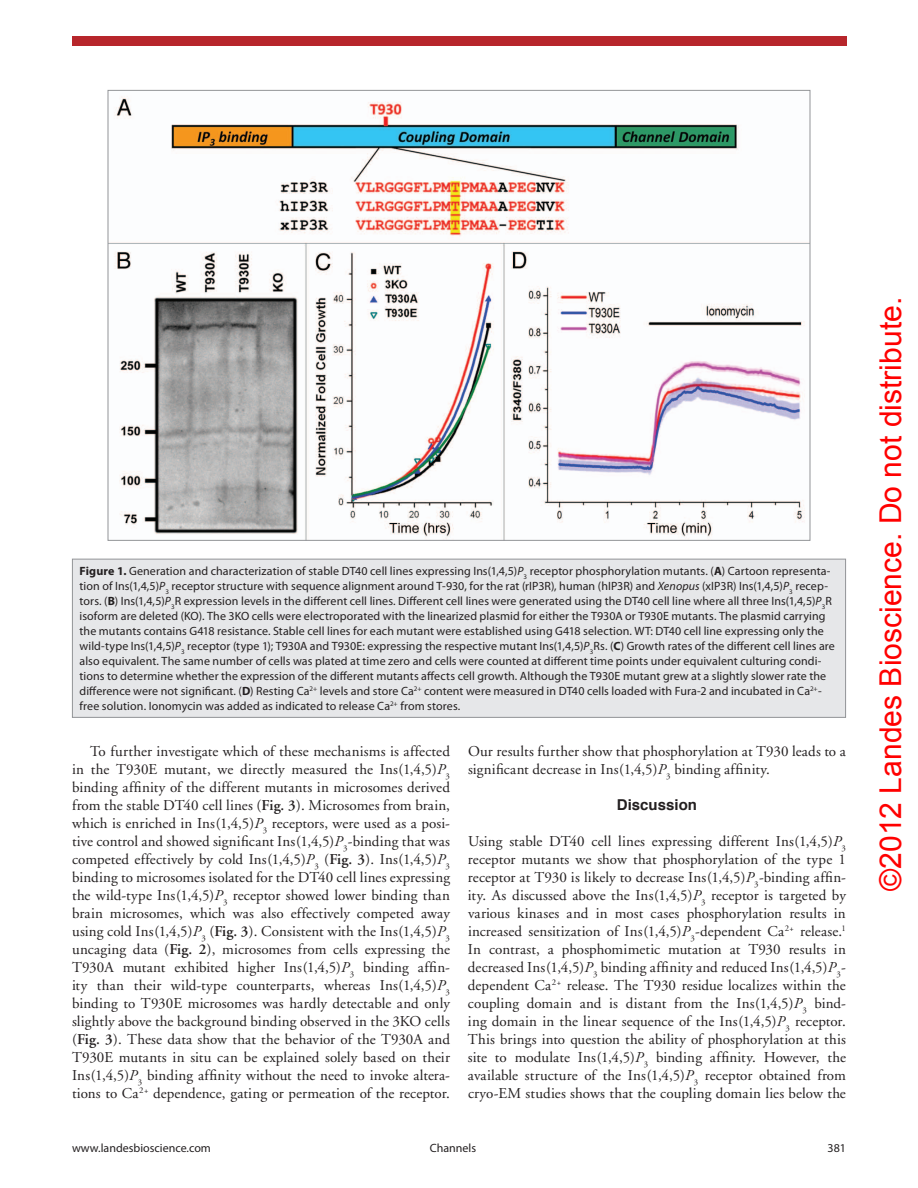
<style>
.page{position:relative;width:918px;height:1188px;background:#fff}
.page>*{position:absolute;margin:0;border:0;box-sizing:border-box;transform-origin:0 0}
.t1{font:30.15px "Arial";color:#f00}
.Body_text{font:15px/18px "Adobe Garamond";letter-spacing:.005em;color:#231f20}
.Body_text_First_Line{font:15px/18px "Adobe Garamond";letter-spacing:.01em;color:#231f20;text-align:justify}
.Heading{font:700 15px "Helvetica";color:#231f20}
.Figure_Legend{font:12px/15px "Myriad Pro";letter-spacing:.005em;color:#231f20}
.s1{font-weight:700}
.s2{font-style:italic}
.s3{font-weight:600}
</style>
<div class="page">
<div style="left:72px;top:36px;width:774px;height:10px;background:#b7262b"></div>
<img style="left:110px;top:96px;width:698px;height:443px">
<div style="left:72px;top:559px;width:774px;height:158px;background:#e6e7e9"></div>
<div style="left:72px;top:559px;width:774px;height:159px;border:1px solid #939598"></div>
<p class="Figure_Legend" style="left:80px;top:564px;width:757px"><span class="s1">Figure 1.</span> Generation and characterization of stable DT40 cell lines expressing Ins(1,4,5)<span class="s2">P</span><sub>3</sub> receptor phosphorylation mutants. (<span class="s1">A</span>) Cartoon representa&shy;tion of Ins(1,4,5)<span class="s2">P</span><sub>3</sub> receptor structure with sequence alignment around T-930, for the rat (rIP3R), human (hIP3R) and <span class="s2">Xenopus</span> (xIP3R) Ins(1,4,5)<span class="s2">P</span><sub>3</sub> recep&shy;tors. (<span class="s1">B</span>) Ins(1,4,5)<span class="s2">P</span><sub>3</sub>R expression levels in the different cell lines. Different cell lines were generated using the DT40 cell line where all three Ins(1,4,5)<span class="s2">P</span><sub>3</sub>R isoform are deleted (KO). The 3KO cells were electroporated with the linearized plasmid for either the T930A or T930E mutants. The plasmid carrying the mutants contains G418 resistance. Stable cell lines for each mutant were established using G418 selection. WT: DT40 cell line expressing only the wild-type Ins(1,4,5)<span class="s2">P</span><sub>3</sub> receptor (type 1); T930A and T930E: expressing the respective mutant Ins(1,4,5)<span class="s2">P</span><sub>3</sub>Rs. (<span class="s1">C</span>) Growth rates of the different cell lines are also equivalent. The same number of cells was plated at time zero and cells were counted at different time points under equivalent culturing condi&shy;tions to determine whether the expression of the different mutants affects cell growth. Although the T930E mutant grew at a slightly slower rate the difference were not significant. (<span class="s1">D</span>) Resting Ca<sup>2+</sup> levels and store Ca<sup>2+</sup> content were measured in DT40 cells loaded with Fura-2 and incubated in Ca<sup>2+</sup>- free solution. Ionomycin was added as indicated to release Ca<sup>2+</sup> from stores.</p>
<p class="Body_text" style="left:72px;top:743px;width:380px;text-align:justify;text-indent:18px">To further investigate which of these mechanisms is affected in the T930E mutant, we directly measured the Ins(1,4,5)<span class="s2">P</span><sub>3 </sub>binding affinity of the different mutants in microsomes derived from the stable DT40 cell lines (<span class="s3">Fig. 3</span>). Microsomes from brain, which is enriched in Ins(1,4,5)<span class="s2">P</span><sub>3</sub> receptors, were used as a posi&shy;tive control and showed significant Ins(1,4,5)<span class="s2">P</span><sub>3</sub>-binding that was competed effectively by cold Ins(1,4,5)<span class="s2">P</span><sub>3</sub> (<span class="s3">Fig. 3</span>). Ins(1,4,5)<span class="s2">P</span><sub>3 </sub>binding to microsomes isolated for the DT40 cell lines expressing the wild-type Ins(1,4,5)<span class="s2">P</span><sub>3</sub> receptor showed lower binding than brain microsomes, which was also effectively competed away using cold Ins(1,4,5)<span class="s2">P</span><sub>3</sub> (<span class="s3">Fig. 3</span>). Consistent with the Ins(1,4,5)<span class="s2">P</span><sub>3 </sub>uncaging data (<span class="s3">Fig. 2</span>), microsomes from cells expressing the T930A mutant exhibited higher Ins(1,4,5)<span class="s2">P</span><sub>3</sub> binding affin&shy;ity than their wild-type counterparts, whereas Ins(1,4,5)<span class="s2">P</span><sub>3 </sub>binding to T930E microsomes was hardly detectable and only slightly above the background binding observed in the 3KO cells (<span class="s3">Fig. 3</span>). These data show that the behavior of the T930A and T930E mutants in situ can be explained solely based on their Ins(1,4,5)<span class="s2">P</span><sub>3</sub> binding affinity without the need to invoke altera&shy;tions to Ca<sup>2+</sup> dependence, gating or permeation of the receptor.</p>
<p class="Body_text" style="left:468px;top:743px;width:379px">Our results further show that phosphorylation at T930 leads to a significant decrease in Ins(1,4,5)<span class="s2">P</span><sub>3</sub> binding affinity.</p>
<p class="Heading" style="left:617px;top:793px;width:82px">Discussion</p>
<p class="Body_text_First_Line" style="left:468px;top:833px;width:379px">Using stable DT40 cell lines expressing different Ins(1,4,5)<span class="s2">P</span><sub>3 </sub>receptor mutants we show that phosphorylation of the type 1 receptor at T930 is likely to decrease Ins(1,4,5)<span class="s2">P</span><sub>3</sub>-binding affin&shy;ity. As discussed above the Ins(1,4,5)<span class="s2">P</span><sub>3</sub> receptor is targeted by various kinases and in most cases phosphorylation results in increased sensitization of Ins(1,4,5)<span class="s2">P</span><sub>3</sub>-dependent Ca<sup>2+</sup> release.<sup>1<br></sup>In contrast, a phosphomimetic mutation at T930 results in decreased Ins(1,4,5)<span class="s2">P</span><sub>3</sub> binding affinity and reduced Ins(1,4,5)<span class="s2">P</span><sub>3</sub>- dependent Ca<sup>2+</sup> release. The T930 residue localizes within the coupling domain and is distant from the Ins(1,4,5)<span class="s2">P</span><sub>3</sub> bind&shy;ing domain in the linear sequence of the Ins(1,4,5)<span class="s2">P</span><sub>3</sub> receptor.<br>This brings into question the ability of phosphorylation at this site to modulate Ins(1,4,5)<span class="s2">P</span><sub>3</sub> binding affinity. However, the available structure of the Ins(1,4,5)<span class="s2">P</span><sub>3</sub> receptor obtained from cryo-EM studies shows that the coupling domain lies below the</p>
<p class="Figure_Legend" style="left:72px;top:1140px;width:140px">www.landesbioscience.com</p>
<p class="Figure_Legend" style="left:430px;top:1140px;width:48px">Channels</p>
<p class="Figure_Legend" style="left:828px;top:1140px;width:20px">381</p>
<h1 class="t1" style="left:871px;top:891px;width:595px;rotate:-90deg">©2012 Landes Bioscience. Do not distribute.</h1>
</div>
